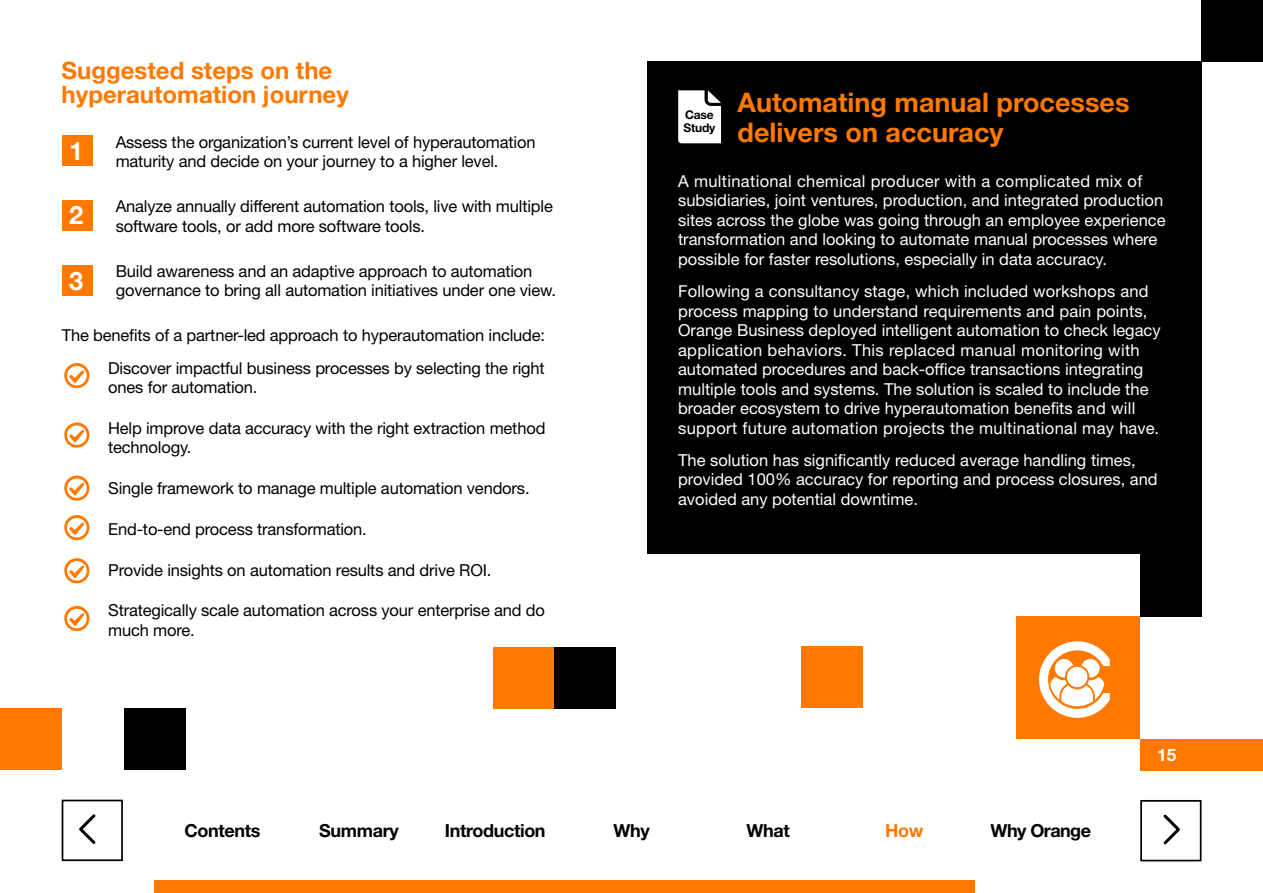
<style>
.page{position:relative;width:1263px;height:893px;background:#fff}
.page>*{position:absolute;margin:0;border:0;box-sizing:border-box;transform-origin:0 0}
.t1{font:700 27px/30px "Helvetica Neue LT Std";color:#ff7900}
.t2{font:700 25.5px "Helvetica Neue LT Std";color:#fff}
.t3{font:700 24px/24px "Helvetica Neue LT Std";color:#ff7900}
.t4{font:700 18px "Helvetica Neue LT Std";letter-spacing:-.02em;color:#000}
.t5{font:700 18px "Helvetica Neue LT Std";color:#ff7900}
.t6{font:700 17.25px "Helvetica Neue LT Std";color:#fff}
.t7{font:16.5px/19.5px "Helvetica Neue LT Std";color:#fff}
.t8{font:16.5px/19.5px "Helvetica Neue LT Std";letter-spacing:-.01em;color:#000}
.t9{font:700 12px/13.5px "Helvetica Neue LT Std";letter-spacing:-.02em;color:#000}
</style>
<div class="page">
<div style="left:1201px;top:0;width:62px;height:61px;background:#000"></div>
<div style="left:1140px;top:739px;width:123px;height:31px;background:#ff7900"></div>
<div style="left:647px;top:62px;width:554px;height:492px;background:#000"></div>
<svg style="left:678px;top:90px;width:43px;height:53px;background:#e9e9e9"></svg>
<div style="left:124px;top:708px;width:61px;height:62px;background:#000"></div>
<div style="left:0;top:708px;width:62px;height:62px;background:#ff7900"></div>
<div style="left:493px;top:647px;width:62px;height:61px;background:#ff7900"></div>
<div style="left:801px;top:646px;width:62px;height:62px;background:#ff7900"></div>
<div style="left:555px;top:647px;width:61px;height:61px;background:#000"></div>
<div style="left:1140px;top:540px;width:61px;height:77px;background:#000"></div>
<svg style="left:1163px;top:814px;width:17px;height:31px"></svg>
<div style="left:1140px;top:800px;width:61px;height:61px;border:2px solid #000"></div>
<svg style="left:79px;top:814px;width:17px;height:30px"></svg>
<div style="left:62px;top:800px;width:61px;height:61px;border:2px solid #000"></div>
<div style="left:154px;top:880px;width:820px;height:13px;background:#ff7900"></div>
<div style="left:1016px;top:617px;width:124px;height:122px;background:#ff7900"></div>
<svg style="left:1039px;top:641px;width:71px;height:77px"></svg>
<div style="left:62px;top:135px;width:30px;height:31px;background:#ff7900"></div>
<div style="left:62px;top:200px;width:30px;height:30px;background:#ff7900"></div>
<div style="left:62px;top:265px;width:30px;height:31px;background:#ff7900"></div>
<svg style="left:64px;top:422px;width:25px;height:26px"></svg>
<svg style="left:64px;top:363px;width:25px;height:25px"></svg>
<svg style="left:64px;top:476px;width:25px;height:25px"></svg>
<svg style="left:64px;top:515px;width:25px;height:25px"></svg>
<svg style="left:64px;top:558px;width:25px;height:25px"></svg>
<svg style="left:64px;top:606px;width:25px;height:25px"></svg>
<h3 class="t3" style="left:62px;top:58px;width:289px">Suggested steps on the hyperautomation journey</h3>
<p class="t8" style="left:116px;top:132px;width:421px">Assess the organization’s current level of hyperautomation maturity and decide on your journey to a higher level.</p>
<p class="t8" style="left:116px;top:196px;width:439px">Analyze annually different automation tools, live with multiple software tools, or add more software tools.</p>
<p class="t8" style="left:116px;top:261px;width:442px">Build awareness and an adaptive approach to automation governance to bring all automation initiatives under one view.</p>
<p class="t8" style="left:62px;top:319px;width:485px;line-height:32.2px;text-align:right">The benefits of a partner-led approach to hyperautomation include:<br>Discover impactful business processes by selecting the right</p>
<p class="t8" style="left:108px;top:377px;width:151px">ones for automation.</p>
<p class="t8" style="left:108px;top:418px;width:439px">Help improve data accuracy with the right extraction method technology.</p>
<p class="t8" style="left:108px;top:478px;width:423px">Single framework to manage multiple automation vendors.</p>
<p class="t8" style="left:108px;top:519px;width:260px">End-to-end process transformation.</p>
<p class="t8" style="left:108px;top:560px;width:385px">Provide insights on automation results and drive ROI.</p>
<p class="t8" style="left:108px;top:601px;width:438px">Strategically scale automation across your enterprise and do much more.</p>
<h2 class="t2" style="left:69px;top:135px;width:16px">1</h2>
<h2 class="t2" style="left:69px;top:199px;width:16px">2</h2>
<h2 class="t2" style="left:69px;top:265px;width:16px">3</h2>
<h1 class="t1" style="left:738px;top:87px;width:393px">Automating manual processes delivers on accuracy</h1>
<p class="t7" style="left:678px;top:171px;width:489px">A multinational chemical producer with a complicated mix of subsidiaries, joint ventures, production, and integrated production sites across the globe was going through an employee experience transformation and looking to automate manual processes where possible for faster resolutions, especially in data accuracy.</p>
<p class="t7" style="left:678px;top:281px;width:484px">Following a consultancy stage, which included workshops and process mapping to understand requirements and pain points, Orange Business deployed intelligent automation to check legacy application behaviors. This replaced manual monitoring with automated procedures and back-office transactions integrating multiple tools and systems. The solution is scaled to include the broader ecosystem to drive hyperautomation benefits and will support future automation projects the multinational may have.</p>
<p class="t7" style="left:678px;top:450px;width:481px">The solution has significantly reduced average handling times, provided 100% accuracy for reporting and process closures, and avoided any potential downtime.</p>
<p class="t9" style="left:684px;top:108px;width:33px">Case<br>Study</p>
<p class="t6" style="left:1157px;top:744px;width:21px">15</p>
<p class="t4" style="left:185px;top:819px;width:77px">Contents</p>
<p class="t4" style="left:319px;top:819px;width:81px">Summary</p>
<p class="t4" style="left:445px;top:819px;width:102px">Introduction</p>
<p class="t4" style="left:613px;top:819px;width:38px">Why</p>
<p class="t4" style="left:746px;top:819px;width:45px">What</p>
<p class="t5" style="left:885px;top:819px;width:40px">How</p>
<p class="t4" style="left:990px;top:819px;width:102px">Why Orange</p>
</div>
